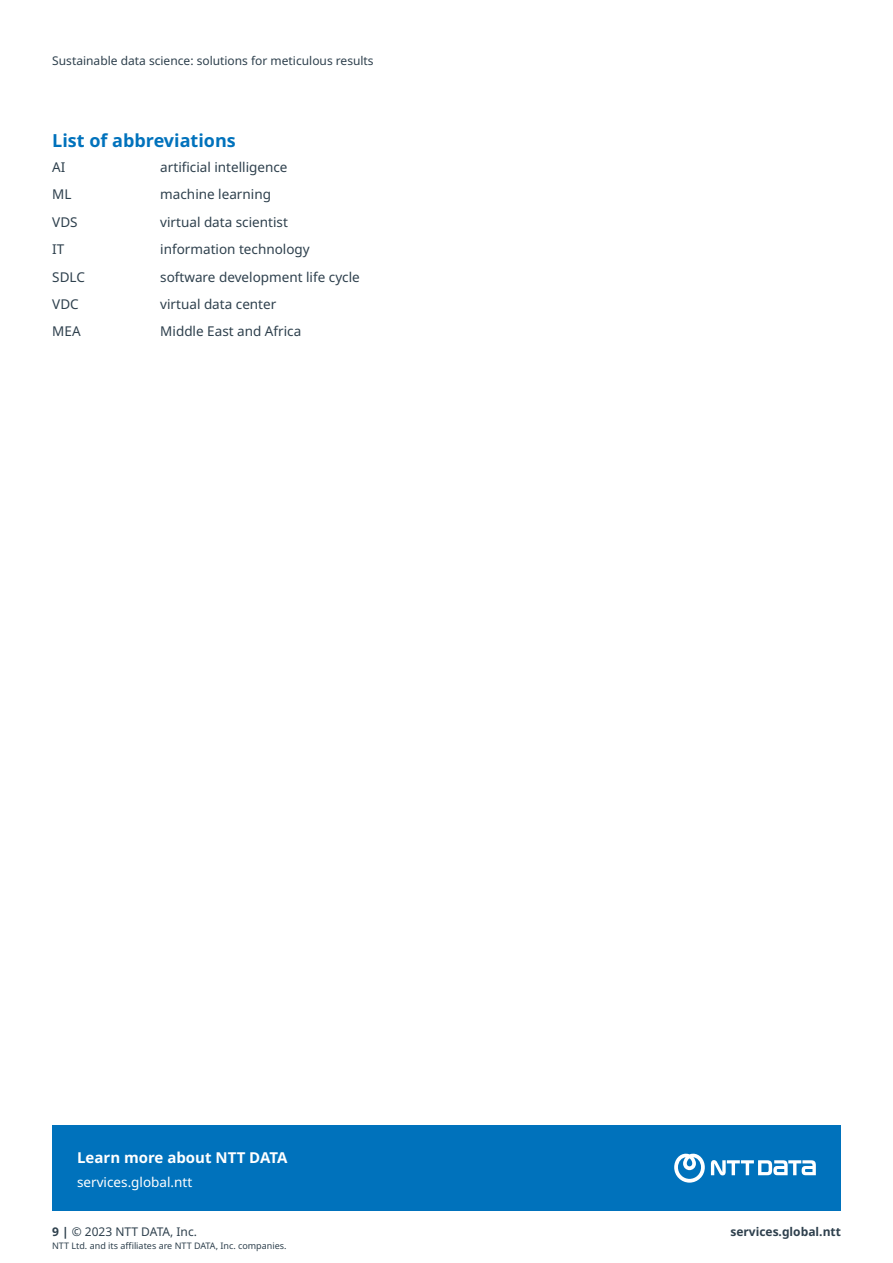
<style>
.page{position:relative;width:893px;height:1263px;background:#fff}
.page>*{position:absolute;margin:0;border:0;box-sizing:border-box;transform-origin:0 0}
.HEADING_3_12pt{font:700 18px "Noto Sans";color:#0072bc}
.HEADING_4_10pt{font:700 15px "Noto Sans";color:#fff}
.BODY_TEXT_9pt{font:13.5px "Noto Sans";color:#2e404d}
.BODY_TEXT_9pt-2{font:13.5px "Noto Sans";color:#fff}
.t1{font:12px "Noto Sans";color:#2e404d}
.t2{font:700 12px "Noto Sans";color:#2e404d}
.t3{font:9px "Noto Sans";color:#2e404d}
.s1{font-weight:700}
</style>
<div class="page">
<div style="left:52px;top:1125px;width:789px;height:86px;background:#0072bc"></div>
<svg style="left:674px;top:1154px;width:31px;height:28px"></svg>
<svg style="left:711px;top:1160px;width:105px;height:15px"></svg>
<p class="t1" style="left:52px;top:52px;width:323px">Sustainable data science: solutions for meticulous results</p>
<p class="HEADING_3_12pt" style="left:52px;top:128px;width:185px">List of abbreviations</p>
<p class="BODY_TEXT_9pt" style="left:52px;top:158px;width:15px">AI</p>
<p class="BODY_TEXT_9pt" style="left:160px;top:158px;width:129px">artificial intelligence</p>
<p class="BODY_TEXT_9pt" style="left:52px;top:185px;width:21px">ML</p>
<p class="BODY_TEXT_9pt" style="left:160px;top:185px;width:112px">machine learning</p>
<p class="BODY_TEXT_9pt" style="left:52px;top:212px;width:27px">VDS</p>
<p class="BODY_TEXT_9pt" style="left:160px;top:212px;width:129px">virtual data scientist</p>
<p class="BODY_TEXT_9pt" style="left:52px;top:240px;width:14px">IT</p>
<p class="BODY_TEXT_9pt" style="left:160px;top:240px;width:151px">information technology</p>
<p class="BODY_TEXT_9pt" style="left:52px;top:267px;width:34px">SDLC</p>
<p class="BODY_TEXT_9pt" style="left:160px;top:267px;width:201px">software development life cycle</p>
<p class="BODY_TEXT_9pt" style="left:52px;top:295px;width:28px">VDC</p>
<p class="BODY_TEXT_9pt" style="left:160px;top:295px;width:118px">virtual data center</p>
<p class="BODY_TEXT_9pt" style="left:52px;top:322px;width:30px">MEA</p>
<p class="BODY_TEXT_9pt" style="left:160px;top:322px;width:142px">Middle East and Africa</p>
<p class="HEADING_4_10pt" style="left:77px;top:1147px;width:212px">Learn more about NTT DATA</p>
<p class="BODY_TEXT_9pt-2" style="left:77px;top:1172px;width:117px">services.global.ntt</p>
<p class="t1" style="left:52px;top:1223px;width:146px"><span class="s1">9 |</span> © 2023 NTT DATA, Inc.</p>
<p class="t3" style="left:52px;top:1239px;width:236px">NTT Ltd. and its affiliates are NTT DATA, Inc. companies.</p>
<p class="t2" style="left:730px;top:1223px;width:112px">services.global.ntt</p>
</div>
